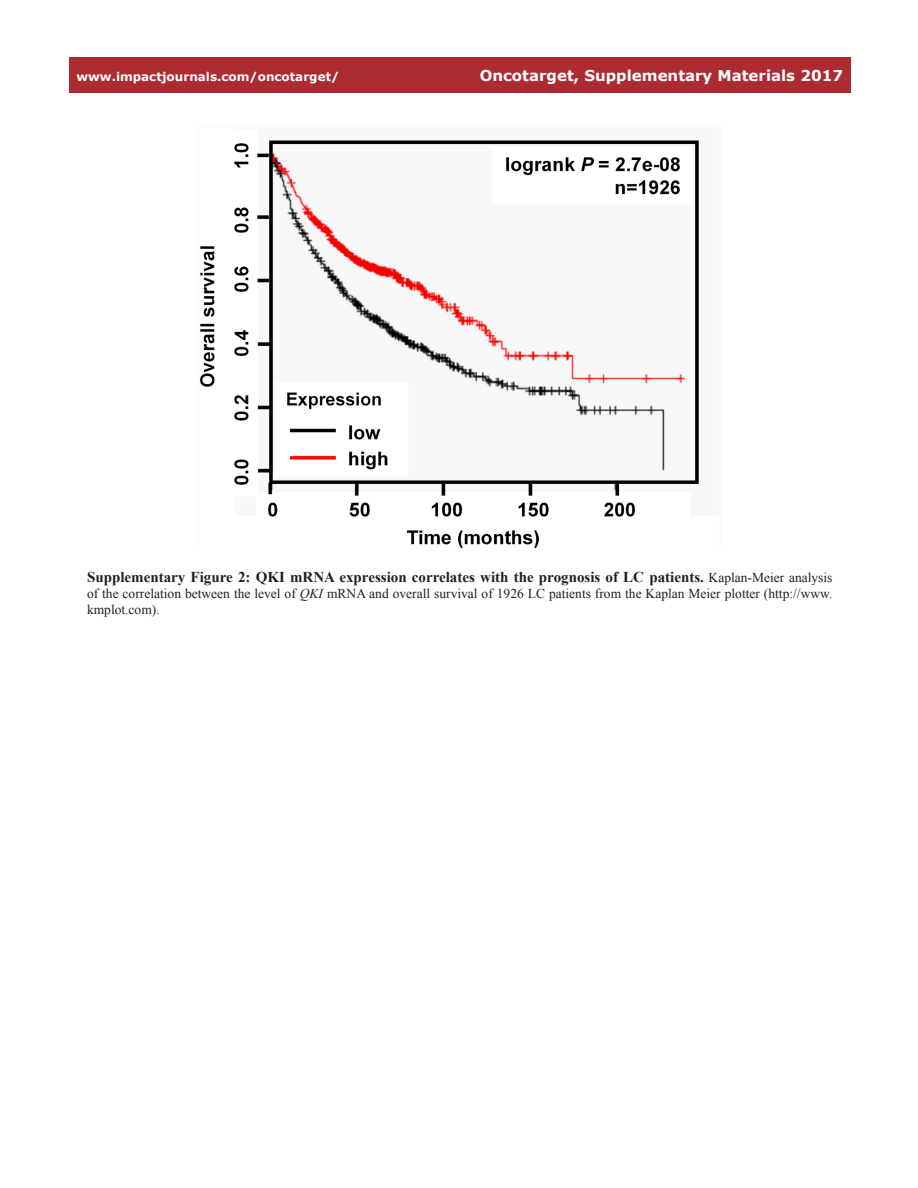
<style>
.page{position:relative;width:918px;height:1188px;background:#fff}
.page>*{position:absolute;margin:0;border:0;box-sizing:border-box;transform-origin:0 0}
.figuretext{font:700 15px "Times New Roman";color:#231f20}
.t1{font:700 15px "Verdana";color:#fff}
.figuretext-2{font:13.5px/16.2px "Times New Roman";color:#231f20}
.t2{font:700 12px "Verdana";color:#fff}
.s1{font-weight:400;font-size:13.5px}
.s2{font-style:italic}
</style>
<div class="page">
<div style="left:69px;top:57px;width:781px;height:36px;background:#ac2b31"></div>
<img style="left:199px;top:140px;width:500px;height:409px">
<p class="t2" style="left:76px;top:68px;width:264px">www.impactjournals.com/oncotarget/</p>
<p class="t1" style="left:480px;top:65px;width:365px">Oncotarget, Supplementary Materials 2017</p>
<p class="figuretext" style="left:87px;top:567px;width:747px">Supplementary Figure 2: QKI mRNA expression correlates with the prognosis of LC patients. <span class="s1">Kaplan-Meier analysis</span></p>
<p class="figuretext-2" style="left:87px;top:585px;width:747px">of the correlation between the level of <span class="s2">QKI</span> mRNA and overall survival of 1926 LC patients from the Kaplan Meier plotter (http://www. kmplot.com).</p>
</div>
